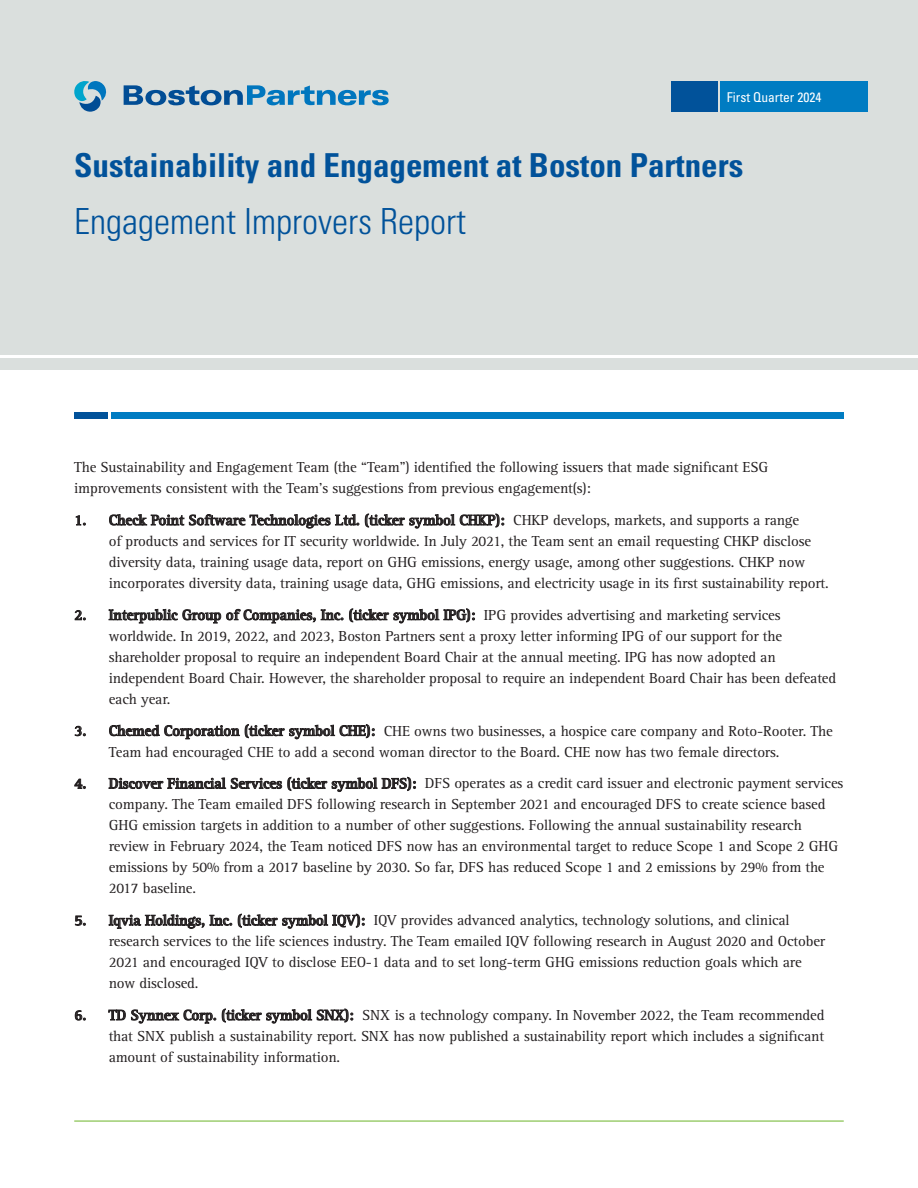
<style>
.page{position:relative;width:918px;height:1188px;background:#fff}
.page>*{position:absolute;margin:0;border:0;box-sizing:border-box;transform-origin:0 0}
.Cover__Headline-WP_Q_A{font:300 condensed 36px "Univers LT Std";color:#01529a}
.Cover__Bold_Headline-W_P_Q_A_2022{font:700 condensed 33px "Univers LT Std";color:#01529a}
.Body__Main_Text-WP_Q_A{font:15px/21px "Rotis Serif Std";letter-spacing:-.01em;color:#231f20}
.t1{font:condensed 13.5px "Univers LT Std";color:#fff}
.s1{font-weight:700}
</style>
<div class="page">
<div style="left:0;top:0;width:918px;height:370px;background:#dadfdd"></div>
<hr style="left:0;top:356px;width:918px;height:2px;background:#fff">
<hr style="left:74px;top:1120px;width:770px;height:2px;background:#7dbd41">
<div style="left:671px;top:81px;width:47px;height:31px;background:#01529a"></div>
<svg style="left:124px;top:85px;width:265px;height:20px"></svg>
<svg style="left:74px;top:81px;width:33px;height:31px"></svg>
<div style="left:112px;top:412px;width:732px;height:6px;background:#007cc2"></div>
<div style="left:74px;top:412px;width:34px;height:6px;background:#01529a"></div>
<div style="left:720px;top:81px;width:147px;height:31px;background:#007cc2"></div>
<p class="t1" style="left:727px;top:89px;width:96px">First Quarter 2024</p>
<p class="Cover__Bold_Headline-W_P_Q_A_2022" style="left:74px;top:145px;width:671px">Sustainability and Engagement at Boston Partners</p>
<p class="Cover__Headline-WP_Q_A" style="left:74px;top:200px;width:393px">Engagement Improvers Report</p>
<p class="Body__Main_Text-WP_Q_A" style="left:74px;top:457px;width:696px">The Sustainability and Engagement Team (the “Team”) identified the following issuers that made significant ESG improvements consistent with the Team’s suggestions from previous engagement(s):</p>
<p class="Body__Main_Text-WP_Q_A" style="left:109px;top:510px;width:721px;text-indent:-34px"><span class="s1">1. Check Point Software Technologies Ltd. (ticker symbol CHKP):</span> CHKP develops, markets, and supports a range<br>of products and services for IT security worldwide. In July 2021, the Team sent an email requesting CHKP disclose diversity data, training usage data, report on GHG emissions, energy usage, among other suggestions. CHKP now incorporates diversity data, training usage data, GHG emissions, and electricity usage in its first sustainability report.</p>
<p class="Body__Main_Text-WP_Q_A" style="left:109px;top:605px;width:729px;text-indent:-34px"><span class="s1">2. Interpublic Group of Companies, Inc. (ticker symbol IPG):</span> IPG provides advertising and marketing services worldwide. In 2019, 2022, and 2023, Boston Partners sent a proxy letter informing IPG of our support for the shareholder proposal to require an independent Board Chair at the annual meeting. IPG has now adopted an independent Board Chair. However, the shareholder proposal to require an independent Board Chair has been defeated each year.</p>
<p class="Body__Main_Text-WP_Q_A" style="left:109px;top:721px;width:726px;text-indent:-34px"><span class="s1">3. Chemed Corporation (ticker symbol CHE):</span> CHE owns two businesses, a hospice care company and Roto-Rooter. The<br>Team had encouraged CHE to add a second woman director to the Board. CHE now has two female directors.</p>
<p class="Body__Main_Text-WP_Q_A" style="left:109px;top:773px;width:736px;text-indent:-34px"><span class="s1">4. Discover Financial Services (ticker symbol DFS):</span> DFS operates as a credit card issuer and electronic payment services company. The Team emailed DFS following research in September 2021 and encouraged DFS to create science based GHG emission targets in addition to a number of other suggestions. Following the annual sustainability research review in February 2024, the Team noticed DFS now has an environmental target to reduce Scope 1 and Scope 2 GHG emissions by 50% from a 2017 baseline by 2030. So far, DFS has reduced Scope 1 and 2 emissions by 29% from the 2017 baseline.</p>
<p class="Body__Main_Text-WP_Q_A" style="left:109px;top:910px;width:718px;text-indent:-34px"><span class="s1">5. Iqvia Holdings, Inc. (ticker symbol IQV):</span> IQV provides advanced analytics, technology solutions, and clinical research services to the life sciences industry. The Team emailed IQV following research in August 2020 and October 2021 and encouraged IQV to disclose EEO-1 data and to set long-term GHG emissions reduction goals which are now disclosed.</p>
<p class="Body__Main_Text-WP_Q_A" style="left:109px;top:1005px;width:717px;text-align:justify;text-indent:-34px"><span class="s1">6. TD Synnex Corp. (ticker symbol SNX):</span> SNX is a technology company. In November 2022, the Team recommended that SNX publish a sustainability report. SNX has now published a sustainability report which includes a significant amount of sustainability information.</p>
</div>
